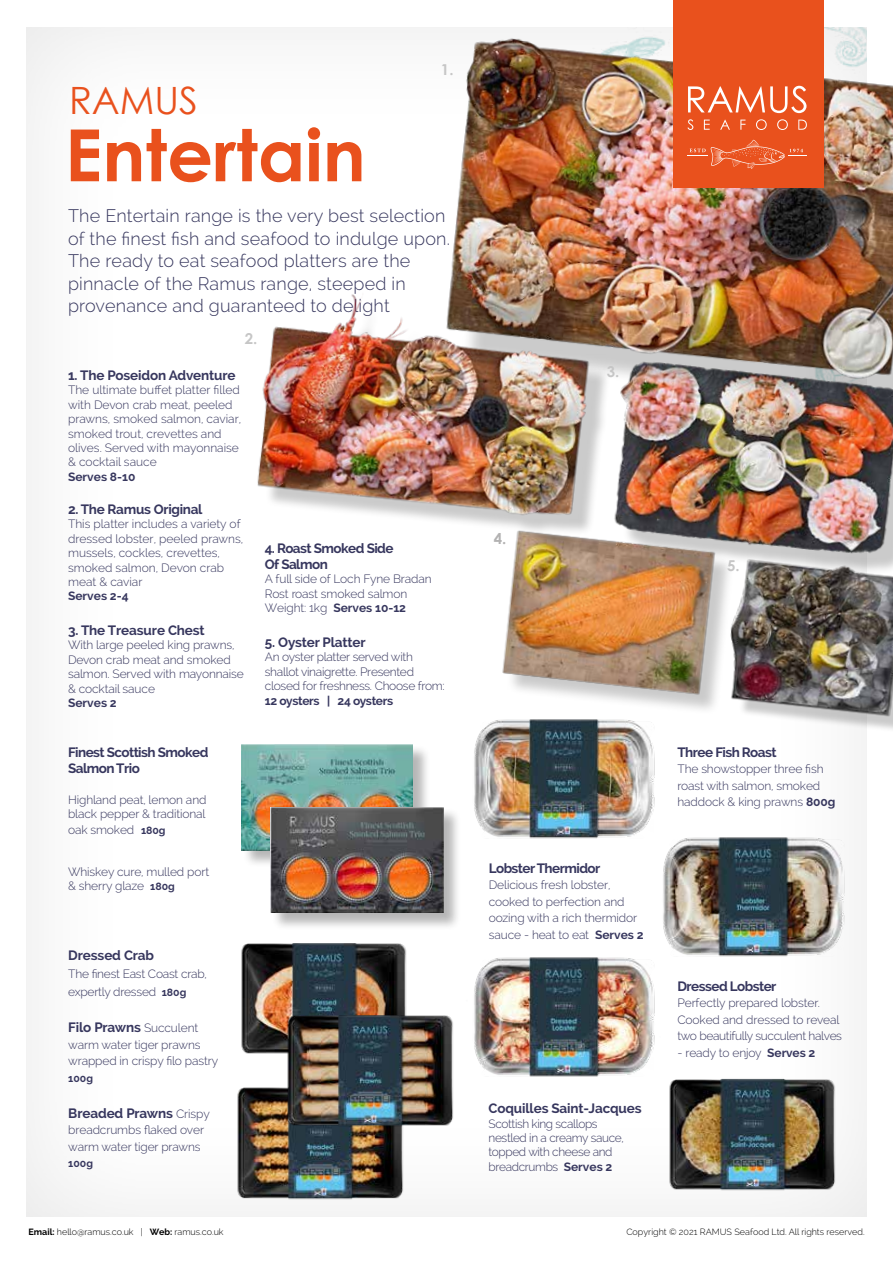
<style>
.page{position:relative;width:893px;height:1263px;background:#fff}
.page>*{position:absolute;margin:0;border:0;box-sizing:border-box;transform-origin:0 0}
.t1{font:700 72px "Century Gothic";color:#e9511d}
.t2{font:37.65px "Century Gothic";color:#e9511d}
.t3{font:300 18px/22.5px "Raleway";letter-spacing:.01em;color:#37375e}
.t4{font:700 15px "Century Gothic";color:#c6c6c6}
.t5{font:700 15px "Century Gothic";color:#b3b2b2}
.t6{font:700 13.5px "Raleway";letter-spacing:-.02em;color:#37375e}
.t7{font:700 13.5px/16.2px "Raleway";letter-spacing:-.04em;color:#37375e}
.t8{font:300 12px/14.4px "Raleway";letter-spacing:-.01em;color:#37375e}
.t9{font:300 12px/14.4px "Raleway";letter-spacing:-.03em;color:#37375e}
.t10{font:700 12px "Raleway";color:#37375e}
.t11{font:700 12px "Raleway";letter-spacing:-.025em;color:#37375e}
.t12{font:700 10.5px "Raleway";color:#37375e}
.t13{font:300 9px "Raleway";color:#000}
.s1{font-weight:700}
.s2{font-weight:700;font-size:10.5px}
.s3{font-weight:300;font-size:12px}
</style>
<div class="page">
<img style="left:614px;top:416px;width:279px;height:133px">
<div style="left:462px;top:53px;width:431px;height:363px;background:#000;opacity:.21"></div>
<img style="left:416px;top:20px;width:477px;height:383px">
<img style="left:474px;top:957px;width:181px;height:120px">
<img style="left:651px;top:835px;width:216px;height:128px">
<img style="left:653px;top:1067px;width:205px;height:144px">
<div style="left:673px;top:0;width:150px;height:187px;background:#e9511d"></div>
<svg style="left:688px;top:86px;width:118px;height:27px"></svg>
<svg style="left:687px;top:119px;width:6px;height:11px"></svg>
<svg style="left:704px;top:120px;width:6px;height:10px"></svg>
<svg style="left:720px;top:120px;width:10px;height:10px"></svg>
<svg style="left:740px;top:120px;width:5px;height:10px"></svg>
<svg style="left:756px;top:119px;width:11px;height:11px"></svg>
<svg style="left:777px;top:119px;width:11px;height:11px"></svg>
<svg style="left:798px;top:120px;width:9px;height:10px"></svg>
<svg style="left:687px;top:140px;width:120px;height:29px"></svg>
<img style="left:221px;top:1087px;width:205px;height:130px">
<div style="left:243px;top:745px;width:188px;height:123px;background:#000;opacity:.29"></div>
<img style="left:242px;top:744px;width:171px;height:106px">
<div style="left:271px;top:808px;width:190px;height:123px;background:#000;opacity:.29"></div>
<img style="left:271px;top:807px;width:172px;height:106px">
<img style="left:241px;top:943px;width:166px;height:111px">
<img style="left:271px;top:1003px;width:204px;height:144px">
<img style="left:257px;top:281px;width:357px;height:243px">
<img style="left:737px;top:549px;width:156px;height:178px">
<div style="left:506px;top:534px;width:229px;height:181px;background:#000;opacity:.21"></div>
<img style="left:480px;top:517px;width:257px;height:184px">
<img style="left:474px;top:719px;width:203px;height:126px">
<h2 class="t2" style="left:69px;top:77px;width:130px">RAMUS</h2>
<h1 class="t1" style="left:65px;top:110px;width:302px">Entertain</h1>
<p class="t4" style="left:441px;top:61px;width:14px">1.</p>
<h3 class="t3" style="left:68px;top:204px;width:383px">The Entertain range is the very best selection of the finest fish and seafood to indulge upon.<br>The ready to eat seafood platters are the pinnacle of the Ramus range, steeped in provenance and guaranteed to delight</h3>
<p class="t4" style="left:245px;top:329px;width:14px">2.</p>
<p class="t6" style="left:68px;top:367px;width:169px">1. The Poseidon Adventure</p>
<p class="t8" style="left:68px;top:383px;width:175px">The ultimate buffet platter filled with Devon crab meat, peeled prawns, smoked salmon, caviar, smoked trout, crevettes and olives. Served with mayonnaise &amp; cocktail sauce</p>
<p class="t10" style="left:68px;top:470px;width:69px">Serves 8-10</p>
<p class="t6" style="left:68px;top:501px;width:136px">2. The Ramus Original</p>
<p class="t8" style="left:68px;top:517px;width:177px">This platter includes a variety of dressed lobster, peeled prawns, mussels, cockles, crevettes, smoked salmon, Devon crab meat &amp; caviar</p>
<p class="t10" style="left:68px;top:589px;width:62px">Serves 2-4</p>
<p class="t6" style="left:68px;top:623px;width:138px">3. The Treasure Chest</p>
<p class="t8" style="left:68px;top:638px;width:177px">With large peeled king prawns,<br>Devon crab meat and smoked salmon. Served with mayonnaise &amp; cocktail sauce</p>
<p class="t10" style="left:68px;top:696px;width:50px">Serves 2</p>
<p class="t7" style="left:265px;top:540px;width:130px">4. Roast Smoked Side<br>Of Salmon</p>
<p class="t8" style="left:265px;top:572px;width:168px">A full side of Loch Fyne Bradan<br>Rost roast smoked salmon<br>Weight: 1kg <span class="s1">Serves 10-12</span></p>
<p class="t6" style="left:265px;top:635px;width:102px">5. Oyster Platter</p>
<p class="t8" style="left:265px;top:650px;width:181px">An oyster platter served with shallot vinaigrette. Presented closed for freshness. Choose from:</p>
<p class="t11" style="left:265px;top:694px;width:130px">12 oysters | 24 oysters</p>
<p class="t7" style="left:68px;top:744px;width:142px">Finest Scottish Smoked<br>Salmon Trio</p>
<p class="t8" style="left:68px;top:792px;width:140px">Highland peat, lemon and black pepper &amp; traditional</p>
<p class="t8" style="left:68px;top:823px;width:99px">oak smoked <span class="s2">180g</span></p>
<p class="t8" style="left:68px;top:864px;width:143px">Whiskey cure, mulled port &amp; sherry glaze <span class="s2">180g</span></p>
<p class="t6" style="left:68px;top:948px;width:87px">Dressed Crab</p>
<p class="t8" style="left:68px;top:965px;width:140px;line-height:18px">The finest East Coast crab, expertly dressed <span class="s2">180g</span></p>
<p class="t6" style="left:68px;top:1020px;width:131px">Filo Prawns <span class="s3">Succulent</span></p>
<p class="t8" style="left:68px;top:1036px;width:152px;line-height:16.5px">warm water tiger prawns wrapped in crispy filo pastry</p>
<p class="t12" style="left:68px;top:1072px;width:26px">100g</p>
<p class="t6" style="left:68px;top:1105px;width:143px">Breaded Prawns <span class="s3">Crispy</span></p>
<p class="t8" style="left:68px;top:1122px;width:137px;line-height:16.5px">breadcrumbs flaked over warm water tiger prawns</p>
<p class="t12" style="left:68px;top:1158px;width:26px">100g</p>
<p class="t13" style="left:29px;top:1227px;width:197px"><span class="s1">Email:</span> hello@ramus.co.uk | <span class="s1">Web:</span> ramus.co.uk</p>
<p class="t5" style="left:494px;top:529px;width:14px">4.</p>
<p class="t4" style="left:607px;top:362px;width:14px">3.</p>
<p class="t4" style="left:727px;top:556px;width:14px">5.</p>
<p class="t7" style="left:489px;top:860px;width:113px">Lobster Thermidor</p>
<p class="t8" style="left:489px;top:877px;width:157px;line-height:16.5px">Delicious fresh lobster, cooked to perfection and oozing with a rich thermidor sauce - heat to eat <span class="s1">Serves 2</span></p>
<p class="t6" style="left:489px;top:1101px;width:155px">Coquilles Saint-Jacques</p>
<p class="t9" style="left:489px;top:1116px;width:137px">Scottish king scallops nestled in a creamy sauce, topped with cheese and breadcrumbs <span class="s1">Serves 2</span></p>
<p class="t7" style="left:677px;top:744px;width:101px">Three Fish Roast</p>
<p class="t8" style="left:677px;top:761px;width:159px;line-height:16.5px">The showstopper three fish roast with salmon, smoked haddock &amp; king prawns <span class="s1">800g</span></p>
<p class="t7" style="left:677px;top:978px;width:101px">Dressed Lobster</p>
<p class="t8" style="left:677px;top:995px;width:166px;line-height:16.5px">Perfectly prepared lobster.<br>Cooked and dressed to reveal two beautifully succulent halves</p>
<p class="t8" style="left:677px;top:1045px;width:139px">- ready to enjoy <span class="s1">Serves 2</span></p>
<p class="t13" style="left:626px;top:1227px;width:240px">Copyright © 2021 RAMUS Seafood Ltd. All rights reserved.</p>
</div>
